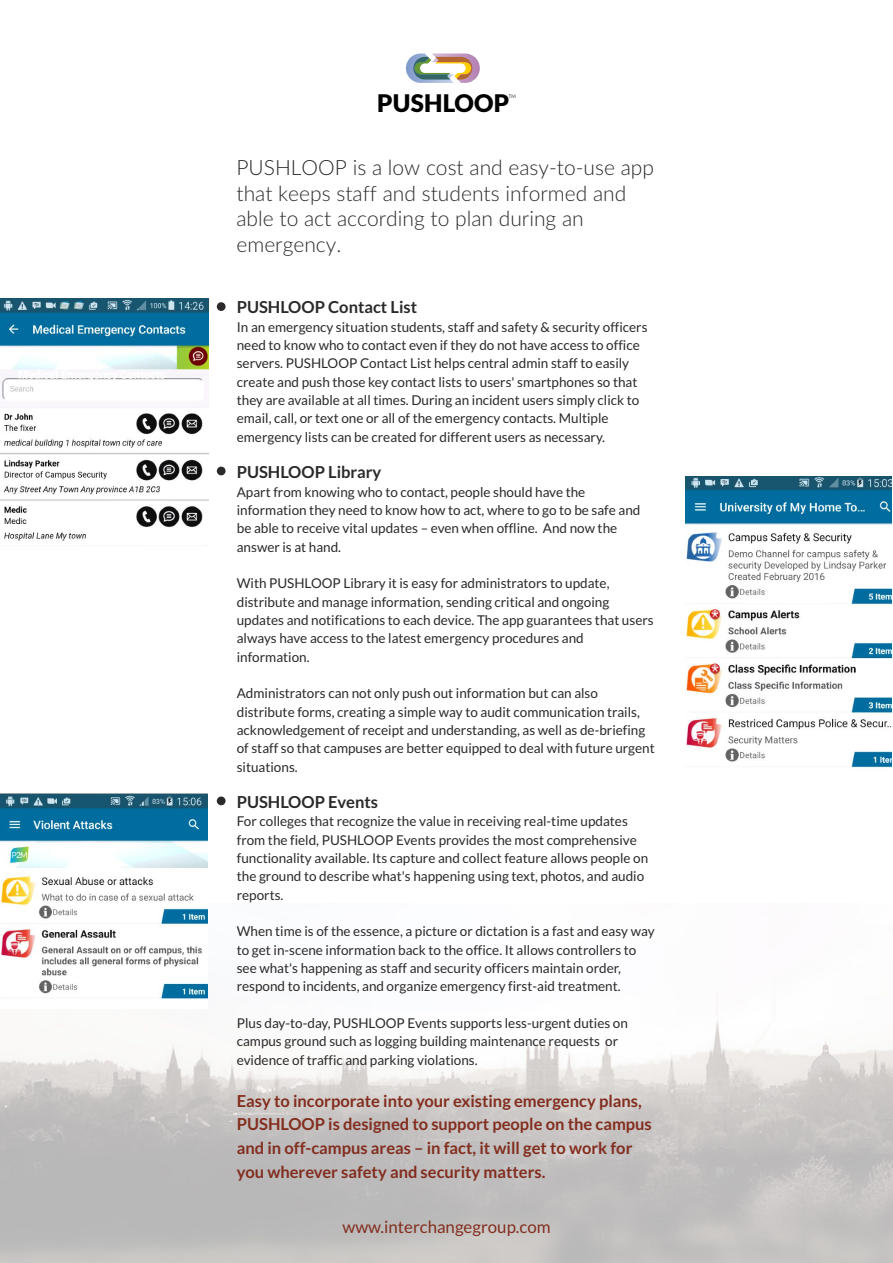
<style>
.page{position:relative;width:893px;height:1263px;background:#fff}
.page>*{position:absolute;margin:0;border:0;box-sizing:border-box;transform-origin:0 0}
.t1{font:900 24.3px "Lato";letter-spacing:.005em;color:#000}
.t2{font:300 21px/25.7px "Lato";color:#2b2929}
.t3{font:16.8px "Lato";color:#822e1f}
.t4{font:700 16.5px/23.7px "Lato";color:#822e1f}
.t5{font:700 16.5px "Lato";color:#2b2929}
.t6{font:13.5px/18.3px "Lato";color:#2b2929}
.t7{font:5.25px "Century Gothic";color:#2b2929}
</style>
<div class="page">
<img style="left:0;top:298px;width:208px;height:243px">
<img style="left:685px;top:477px;width:206px;height:291px">
<img style="left:0;top:908px;width:893px;height:355px">
<svg style="left:406px;top:54px;width:74px;height:29px"></svg>
<div style="left:217px;top:302px;width:9px;height:9px;background:#2b2929;border-radius:50%"></div>
<div style="left:217px;top:467px;width:9px;height:8px;background:#2b2929;border-radius:50%"></div>
<div style="left:217px;top:796px;width:9px;height:9px;background:#2b2929;border-radius:50%"></div>
<img style="left:0;top:793px;width:207px;height:216px">
<h1 class="t1" style="left:377px;top:93px;width:133px">PUSHLOOP</h1>
<p class="t7" style="left:509px;top:94px;width:9px">TM</p>
<h2 class="t2" style="left:236px;top:156px;width:419px">PUSHLOOP is a low cost and easy-to-use app that keeps staff and students informed and able to act according to plan during an emergency.</h2>
<p class="t5" style="left:237px;top:300px;width:182px">PUSHLOOP Contact List</p>
<p class="t6" style="left:237px;top:318px;width:412px">In an emergency situation students, staff and safety &amp; security officers need to know who to contact even if they do not have access to office servers. PUSHLOOP Contact List helps central admin staff to easily create and push those key contact lists to users' smartphones so that they are available at all times. During an incident users simply click to email, call, or text one or all of the emergency contacts. Multiple emergency lists can be created for different users as necessary.</p>
<p class="t5" style="left:237px;top:465px;width:146px">PUSHLOOP Library</p>
<p class="t6" style="left:237px;top:483px;width:405px">Apart from knowing who to contact, people should have the information they need to know how to act, where to go to be safe and be able to receive vital updates – even when offline. And now the answer is at hand.</p>
<p class="t6" style="left:237px;top:575px;width:418px">With PUSHLOOP Library it is easy for administrators to update, distribute and manage information, sending critical and ongoing updates and notifications to each device. The app guarantees that users always have access to the latest emergency procedures and information.</p>
<p class="t6" style="left:237px;top:685px;width:419px">Administrators can not only push out information but can also distribute forms, creating a simple way to audit communication trails, acknowledgement of receipt and understanding, as well as de-briefing of staff so that campuses are better equipped to deal with future urgent situations.</p>
<p class="t5" style="left:237px;top:795px;width:143px">PUSHLOOP Events</p>
<p class="t6" style="left:237px;top:813px;width:413px">For colleges that recognize the value in receiving real-time updates from the field, PUSHLOOP Events provides the most comprehensive functionality available. Its capture and collect feature allows people on the ground to describe what's happening using text, photos, and audio reports.</p>
<p class="t6" style="left:237px;top:923px;width:419px">When time is of the essence, a picture or dictation is a fast and easy way to get in-scene information back to the office. It allows controllers to see what's happening as staff and security officers maintain order, respond to incidents, and organize emergency first-aid treatment.</p>
<p class="t6" style="left:237px;top:1015px;width:393px">Plus day-to-day, PUSHLOOP Events supports less-urgent duties on campus ground such as logging building maintenance requests or evidence of traffic and parking violations.</p>
<p class="t4" style="left:237px;top:1090px;width:416px">Easy to incorporate into your existing emergency plans, PUSHLOOP is designed to support people on the campus and in off-campus areas – in fact, it will get to work for you wherever safety and security matters.</p>
<p class="t3" style="left:342px;top:1219px;width:210px">www.interchangegroup.com</p>
</div>
